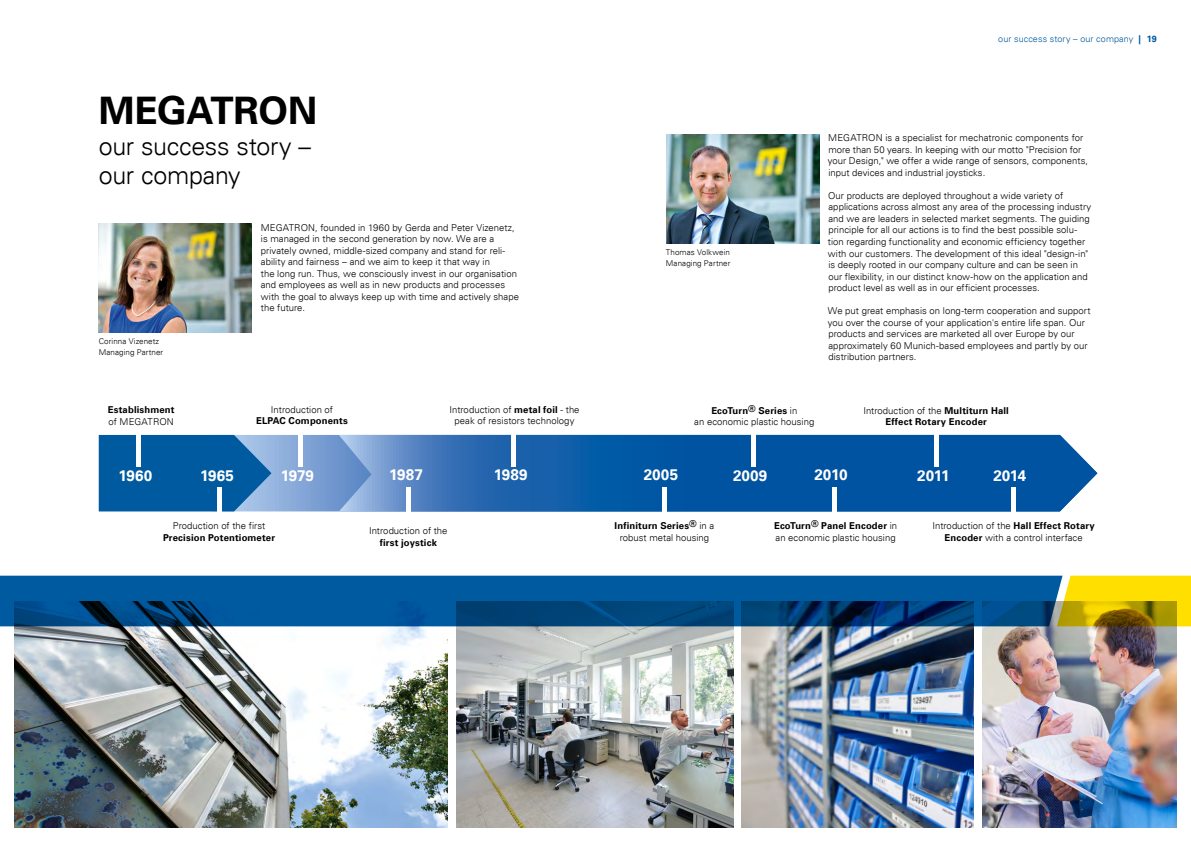
<style>
.page{position:relative;width:1191px;height:842px;background:#fff}
.page>*{position:absolute;margin:0;border:0;box-sizing:border-box;transform-origin:0 0}
.t1{font:700 38px "Univers LT";letter-spacing:-.01em;color:#000}
.t2{font:300 25px "Univers LT";letter-spacing:-.01em;color:#000}
.t3{font:700 15.2px "Univers LT";letter-spacing:-.005em;color:#fff}
.t4{font:300 9.5px/11.5px "Univers LT";letter-spacing:.005em;color:#000}
.t5{font:700 9.5px/11.5px "Univers LT";letter-spacing:.015em;color:#000;text-align:center}
.t6{font:300 9px "Univers LT";letter-spacing:.01em;color:#005aa0}
.t7{font:700 9px "Univers LT";color:#005aa0}
.t8{font:300 8px "Univers LT";letter-spacing:.01em;color:#000}
.s1{font-weight:700}
.s2{font-weight:300}
</style>
<div class="page">
<img style="left:99px;top:224px;width:153px;height:108px">
<img style="left:982px;top:626px;width:194px;height:202px">
<img style="left:456px;top:626px;width:277px;height:202px">
<img style="left:741px;top:626px;width:233px;height:202px">
<img style="left:14px;top:626px;width:434px;height:202px">
<svg style="left:271px;top:435px;width:68px;height:76px;background:#83a5d6"></svg>
<svg style="left:339px;top:435px;width:758px;height:76px;background:#1a63ab"></svg>
<svg style="left:99px;top:435px;width:172px;height:76px;background:#1265a7"></svg>
<hr style="left:137px;top:412px;width:4px;height:55px;background:#fff">
<hr style="left:217px;top:487px;width:4px;height:33px;background:#fff">
<hr style="left:406px;top:487px;width:4px;height:46px;background:#fff">
<hr style="left:662px;top:487px;width:4px;height:45px;background:#fff">
<hr style="left:751px;top:421px;width:4px;height:46px;background:#fff">
<hr style="left:832px;top:487px;width:4px;height:45px;background:#fff">
<hr style="left:934px;top:421px;width:4px;height:46px;background:#fff">
<hr style="left:1011px;top:487px;width:4px;height:45px;background:#fff">
<svg style="left:0;top:576px;width:1057px;height:50px;background:#004f8f"></svg>
<svg style="left:1057px;top:576px;width:134px;height:50px;background:#d5ba0a"></svg>
<img style="left:666px;top:135px;width:153px;height:108px">
<hr style="left:299px;top:421px;width:4px;height:46px;background:#fff">
<hr style="left:512px;top:421px;width:4px;height:46px;background:#fff">
<p class="t6" style="left:998px;top:34px;width:144px">our success story – our company <span class="s1">|</span></p>
<p class="t7" style="left:1147px;top:34px;width:11px">19</p>
<p class="t1" style="left:99px;top:88px;width:220px">MEGATRON</p>
<p class="t2" style="left:99px;top:131px;width:214px">our success story –</p>
<p class="t2" style="left:99px;top:160px;width:143px">our company</p>
<p class="t4" style="left:261px;top:221px;width:260px">MEGATRON, founded in 1960 by Gerda and Peter Vizenetz, is managed in the second generation by now. We are a privately owned, middle-sized company and stand for reli&shy;ability and fairness – and we aim to keep it that way in<br>the long run. Thus, we consciously invest in our organisation and employees as well as in new products and processes with the goal to always keep up with time and actively shape the future.</p>
<p class="t8" style="left:99px;top:336px;width:62px">Corinna Vizenetz</p>
<p class="t8" style="left:99px;top:347px;width:66px">Managing Partner</p>
<p class="t8" style="left:666px;top:247px;width:66px">Thomas Volkwein</p>
<p class="t8" style="left:666px;top:258px;width:66px">Managing Partner</p>
<p class="t4" style="left:828px;top:132px;width:262px">MEGATRON is a specialist for mechatronic components for more than 50 years. In keeping with our motto "Precision for your Design," we offer a wide range of sensors, components, input devices and industrial joysticks.</p>
<p class="t4" style="left:828px;top:190px;width:265px">Our products are deployed throughout a wide variety of applications across almost any area of the processing industry and we are leaders in selected market segments. The guiding principle for all our actions is to find the best possible solu&shy;tion regarding functionality and economic efficiency together with our customers. The development of this ideal "design-in" is deeply rooted in our company culture and can be seen in our flexibility, in our distinct know-how on the application and product level as well as in our efficient processes.</p>
<p class="t4" style="left:828px;top:305px;width:264px">We put great emphasis on long-term cooperation and support you over the course of your application's entire life span. Our products and services are marketed all over Europe by our approximately 60 Munich-based employees and partly by our distribution partners.</p>
<p class="t5" style="left:108px;top:404px;width:68px;text-align:left">Establishment <span class="s2">of MEGATRON</span></p>
<p class="t4" style="left:271px;top:404px;width:64px">Introduction of</p>
<p class="t5" style="left:256px;top:415px;width:93px">ELPAC Components</p>
<p class="t4" style="left:449px;top:403px;width:132px;text-align:center">Introduction of <span class="s1">metal foil</span> - the peak of resistors technology</p>
<p class="t4" style="left:694px;top:404px;width:121px;text-align:center"><span class="s1">EcoTurn</span><sup>®</sup> <span class="s1">Series</span> in<br>an economic plastic housing</p>
<p class="t5" style="left:863px;top:404px;width:147px"><span class="s2">Introduction of the</span> Multiturn Hall<br>Effect Rotary Encoder</p>
<p class="t3" style="left:118px;top:466px;width:35px">1960</p>
<p class="t3" style="left:200px;top:466px;width:35px">1965</p>
<p class="t3" style="left:281px;top:466px;width:35px">1979</p>
<p class="t3" style="left:494px;top:466px;width:35px">1989</p>
<p class="t3" style="left:389px;top:466px;width:35px">1987</p>
<p class="t5" style="left:163px;top:520px;width:114px"><span class="s2">Production of the first<br></span>Precision Potentiometer</p>
<p class="t4" style="left:369px;top:525px;width:80px;text-align:center">Introduction of the <span class="s1">first joystick</span></p>
<p class="t3" style="left:644px;top:466px;width:36px">2005</p>
<p class="t3" style="left:733px;top:466px;width:36px">2009</p>
<p class="t3" style="left:814px;top:466px;width:34px">2010</p>
<p class="t4" style="left:774px;top:520px;width:124px"><span class="s1">EcoTurn</span><sup>®</sup> <span class="s1">Panel Encoder</span> in an economic plastic housing</p>
<p class="t4" style="left:614px;top:520px;width:101px;text-align:center"><span class="s1">Infiniturn Series</span><sup>®</sup> in a robust metal housing</p>
<p class="t3" style="left:917px;top:466px;width:34px">2011</p>
<p class="t3" style="left:993px;top:466px;width:34px">2014</p>
<p class="t4" style="left:932px;top:520px;width:164px;text-align:center">Introduction of the <span class="s1">Hall Effect Rotary<br>Encoder</span> with a control interface</p>
</div>
